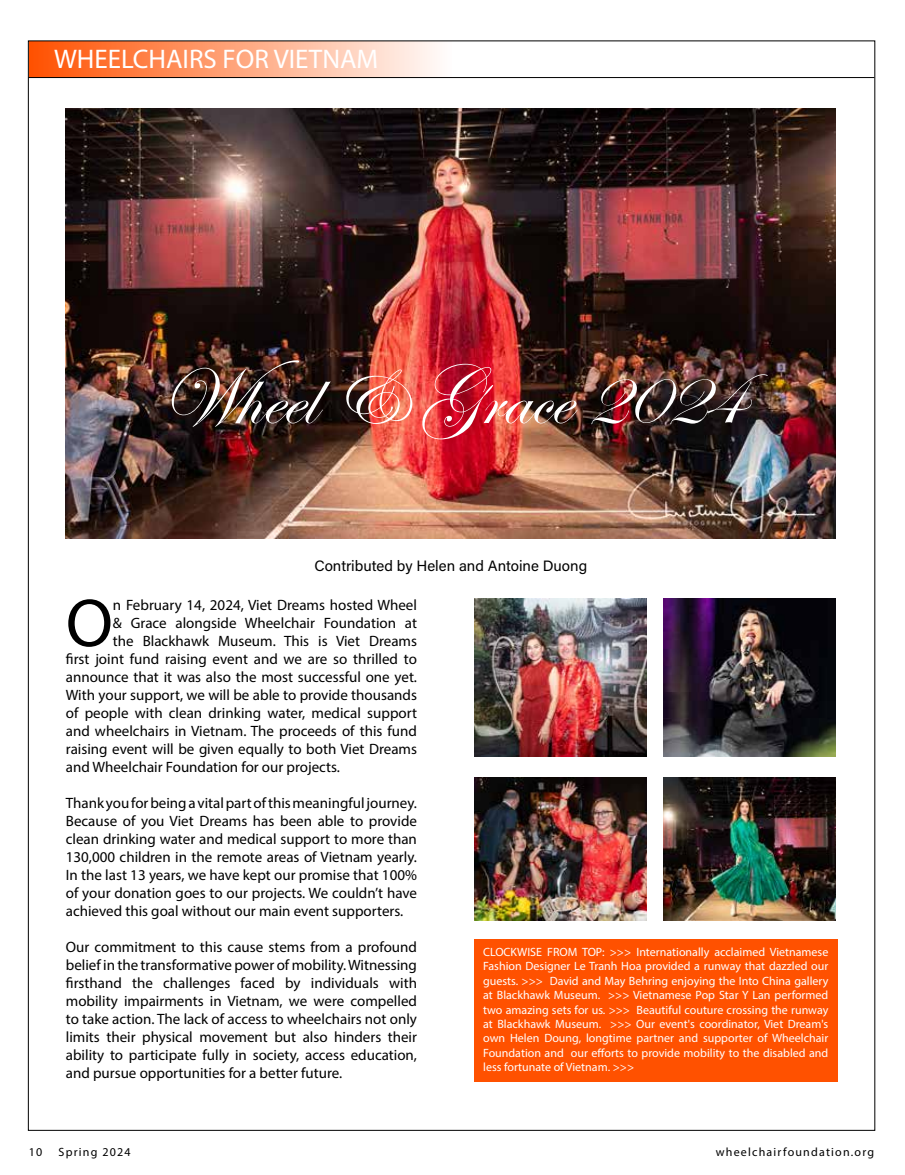
<style>
.page{position:relative;width:905px;height:1175px;background:#fff}
.page>*{position:absolute;margin:0;border:0;box-sizing:border-box;transform-origin:0 0}
.t1{font:82.5px "Edwardian Script ITC";color:#fff}
.t2{font:68.4px "Myriad Pro";color:#000}
.t3{font:27px "Myriad Pro";color:#fff}
.t4{font:15px/18px "Myriad Pro";color:#000;text-align:justify}
.t5{font:15px "Acumin Pro";color:#000}
.t6{font:12px/14.4px "Myriad Pro";color:#fff;text-align:justify}
.t7{font:12px "Myriad Pro";letter-spacing:.1em;color:#000}
</style>
<div class="page">
<div style="left:29px;top:42px;width:422px;height:36px;background:linear-gradient(to right,#ff5000,#fffcfc)"></div>
<div style="left:474px;top:938px;width:363px;height:143px;background:#ff5100"></div>
<hr style="left:28px;top:77px;width:846px;height:1px;background:#000">
<img style="left:66px;top:108px;width:769px;height:430px">
<img style="left:474px;top:777px;width:172px;height:143px">
<img style="left:663px;top:777px;width:172px;height:143px">
<img style="left:663px;top:599px;width:172px;height:157px">
<img style="left:474px;top:599px;width:172px;height:157px">
<h3 class="t3" style="left:54px;top:43px;width:326px">WHEELCHAIRS FOR VIETNAM</h3>
<h1 class="t1" style="left:159px;top:352px;width:584px">Wheel &amp; Grace 2024</h1>
<p class="t5" style="left:314px;top:555px;width:274px">Contributed by Helen and Antoine Duong</p>
<h2 class="t2" style="left:66px;top:581px;width:49px">O</h2>
<p class="t4" style="left:113px;top:596px;width:305px">n February 14, 2024, Viet Dreams hosted Wheel</p>
<p class="t4" style="left:113px;top:614px;width:305px">&amp; Grace alongside Wheelchair Foundation at</p>
<p class="t4" style="left:113px;top:632px;width:305px">the Blackhawk Museum. This is Viet Dreams</p>
<p class="t4" style="left:66px;top:650px;width:352px">first joint fund raising event and we are so thrilled to</p>
<p class="t4" style="left:66px;top:668px;width:352px">announce that it was also the most successful one yet.</p>
<p class="t4" style="left:66px;top:686px;width:352px">With your support, we will be able to provide thousands</p>
<p class="t4" style="left:66px;top:704px;width:352px">of people with clean drinking water, medical support</p>
<p class="t4" style="left:66px;top:722px;width:353px">and wheelchairs in Vietnam. The proceeds of this fund</p>
<p class="t4" style="left:66px;top:740px;width:353px">raising event will be given equally to both Viet Dreams</p>
<p class="t4" style="left:66px;top:758px;width:276px">and Wheelchair Foundation for our projects.</p>
<p class="t4" style="left:66px;top:794px;width:353px">Thank you for being a vital part of this meaningful journey.<br>Because of you Viet Dreams has been able to provide clean drinking water and medical support to more than 130,000 children in the remote areas of Vietnam yearly.<br>In the last 13 years, we have kept our promise that 100% of your donation goes to our projects. We couldn’t have achieved this goal without our main event supporters.</p>
<p class="t4" style="left:66px;top:938px;width:353px">Our commitment to this cause stems from a profound belief in the transformative power of mobility. Witnessing firsthand the challenges faced by individuals with mobility impairments in Vietnam, we were compelled to take action. The lack of access to wheelchairs not only limits their physical movement but also hinders their ability to participate fully in society, access education, and pursue opportunities for a better future.</p>
<p class="t6" style="left:483px;top:944px;width:347px">CLOCKWISE FROM TOP: &gt;&gt;&gt; Internationally acclaimed Vietnamese Fashion Designer Le Tranh Hoa provided a runway that dazzled our guests. &gt;&gt;&gt; David and May Behring enjoying the Into China gallery at Blackhawk Museum. &gt;&gt;&gt; Vietnamese Pop Star Y Lan performed two amazing sets for us. &gt;&gt;&gt; Beautiful couture crossing the runway at Blackhawk Museum. &gt;&gt;&gt; Our event's coordinator, Viet Dream's own Helen Doung, longtime partner and supporter of Wheelchair Foundation and our efforts to provide mobility to the disabled and less fortunate of Vietnam. &gt;&gt;&gt;</p>
<p class="t7" style="left:29px;top:1144px;width:15px">10</p>
<p class="t7" style="left:59px;top:1144px;width:74px">Spring 2024</p>
<p class="t7" style="left:715px;top:1144px;width:160px">wheelchairfoundation.org</p>
</div>
